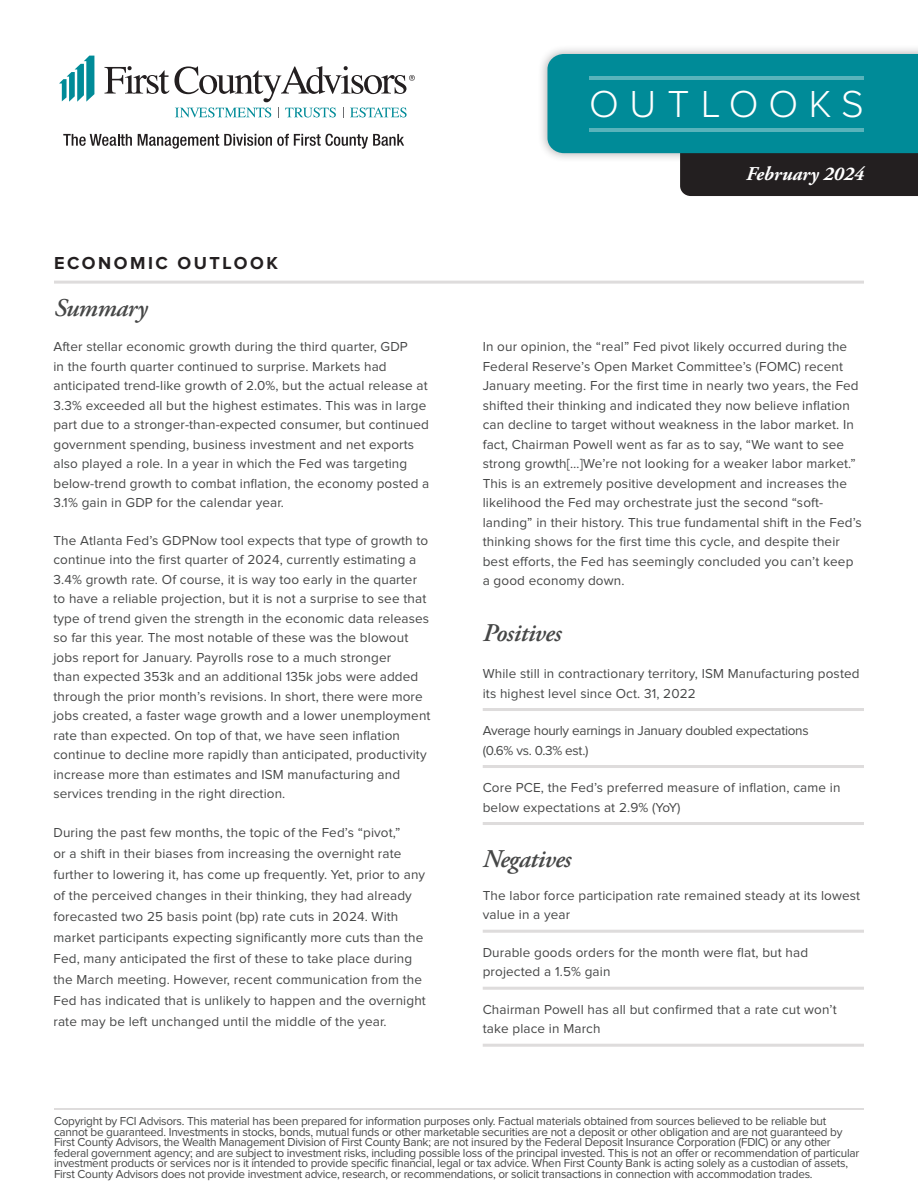
<style>
.page{position:relative;width:918px;height:1188px;background:#fff}
.page>*{position:absolute;margin:0;border:0;box-sizing:border-box;transform-origin:0 0}
.t1{font:300 39px "Proxima Nova";letter-spacing:.27em;color:#fff}
.bullets-square{font:italic 600 25.5px "Adobe Garamond Pro";letter-spacing:-.02em;color:#464747}
.palatino-main{font:italic 600 25.5px "Adobe Garamond Pro";letter-spacing:-.02em;color:#464747}
.t2{font:italic 700 19.5px "Adobe Garamond Pro";color:#fff}
.t3{font:700 18px "Proxima Nova";letter-spacing:.14em;color:#231f20}
.palatino-main-2{font:13.5px/19.5px "Proxima Nova";letter-spacing:.01em;color:#464747}
.bullets-square-2{font:13.5px/19.5px "Proxima Nova";letter-spacing:.01em;color:#464747}
.bullets-square-3{font:13.5px/19.5px "Proxima Nova";letter-spacing:-.02em;color:#464747}
.t4{font:12px/10.5px "Proxima Nova";letter-spacing:-.02em;color:#464747}
</style>
<div class="page">
<div style="left:538px;top:44px;width:380px;height:119px;background:#231f20;opacity:.38"></div>
<svg style="left:547px;top:54px;width:371px;height:142px;background:#248a93"></svg>
<hr style="left:590px;top:76px;width:274px;height:4px;background:#59b3bb">
<hr style="left:590px;top:128px;width:274px;height:4px;background:#59b3bb">
<div style="left:742px;top:162px;width:127px;height:29px;background:#231f20"></div>
<hr style="left:483px;top:708px;width:381px;height:3px;background:#dedcdc">
<hr style="left:483px;top:765px;width:381px;height:3px;background:#dedcdc">
<hr style="left:483px;top:822px;width:381px;height:3px;background:#dedcdc">
<hr style="left:483px;top:930px;width:381px;height:3px;background:#dedcdc">
<hr style="left:483px;top:987px;width:381px;height:3px;background:#dedcdc">
<hr style="left:483px;top:1044px;width:381px;height:3px;background:#dedcdc">
<hr style="left:54px;top:281px;width:810px;height:3px;background:#dedcdc">
<hr style="left:54px;top:1108px;width:810px;height:2px;background:#dedcdc">
<svg style="left:59px;top:56px;width:35px;height:46px"></svg>
<svg style="left:104px;top:66px;width:311px;height:52px"></svg>
<svg style="left:63px;top:134px;width:69px;height:12px"></svg>
<svg style="left:138px;top:134px;width:266px;height:15px"></svg>
<h1 class="t1" style="left:589px;top:86px;width:276px">OUTLOOKS</h1>
<p class="t3" style="left:54px;top:254px;width:225px">ECONOMIC OUTLOOK</p>
<p class="bullets-square" style="left:54px;top:293px;width:95px">Summary</p>
<p class="palatino-main-2" style="left:53px;top:338px;width:377px">After stellar economic growth during the third quarter, GDP<br>in the fourth quarter continued to surprise. Markets had anticipated trend-like growth of 2.0%, but the actual release at 3.3% exceeded all but the highest estimates. This was in large part due to a stronger-than-expected consumer, but continued government spending, business investment and net exports also played a role. In a year in which the Fed was targeting below-trend growth to combat inflation, the economy posted a 3.1% gain in GDP for the calendar year.</p>
<p class="palatino-main-2" style="left:53px;top:531px;width:379px">The Atlanta Fed’s GDPNow tool expects that type of growth to continue into the first quarter of 2024, currently estimating a 3.4% growth rate. Of course, it is way too early in the quarter to have a reliable projection, but it is not a surprise to see that type of trend given the strength in the economic data releases so far this year. The most notable of these was the blowout jobs report for January. Payrolls rose to a much stronger<br>than expected 353k and an additional 135k jobs were added through the prior month’s revisions. In short, there were more jobs created, a faster wage growth and a lower unemployment rate than expected. On top of that, we have seen inflation continue to decline more rapidly than anticipated, productivity increase more than estimates and ISM manufacturing and services trending in the right direction.</p>
<p class="palatino-main-2" style="left:53px;top:823px;width:374px;line-height:21px">During the past few months, the topic of the Fed’s “pivot,”<br>or a shift in their biases from increasing the overnight rate further to lowering it, has come up frequently. Yet, prior to any of the perceived changes in their thinking, they had already forecasted two 25 basis point (bp) rate cuts in 2024. With market participants expecting significantly more cuts than the Fed, many anticipated the first of these to take place during the March meeting. However, recent communication from the Fed has indicated that is unlikely to happen and the overnight rate may be left unchanged until the middle of the year.</p>
<h3 class="t2" style="left:746px;top:162px;width:119px">February 2024</h3>
<p class="palatino-main-2" style="left:483px;top:338px;width:381px">In our opinion, the “real” Fed pivot likely occurred during the Federal Reserve’s Open Market Committee’s (FOMC) recent January meeting. For the first time in nearly two years, the Fed shifted their thinking and indicated they now believe inflation can decline to target without weakness in the labor market. In fact, Chairman Powell went as far as to say, “We want to see strong growth[…]We’re not looking for a weaker labor market.” This is an extremely positive development and increases the likelihood the Fed may orchestrate just the second “soft&shy;landing” in their history. This true fundamental shift in the Fed’s thinking shows for the first time this cycle, and despite their best efforts, the Fed has seemingly concluded you can’t keep a good economy down.</p>
<p class="palatino-main" style="left:483px;top:618px;width:80px">Positives</p>
<p class="bullets-square-2" style="left:483px;top:664px;width:378px">While still in contractionary territory, ISM Manufacturing posted its highest level since Oct. 31, 2022</p>
<p class="bullets-square-3" style="left:483px;top:721px;width:328px">Average hourly earnings in January doubled expectations (0.6% vs. 0.3% est.)</p>
<p class="bullets-square-2" style="left:483px;top:778px;width:359px">Core PCE, the Fed’s preferred measure of inflation, came in below expectations at 2.9% (YoY)</p>
<p class="bullets-square" style="left:483px;top:844px;width:90px">Negatives</p>
<p class="bullets-square-2" style="left:483px;top:886px;width:379px">The labor force participation rate remained steady at its lowest value in a year</p>
<p class="bullets-square-2" style="left:483px;top:943px;width:327px">Durable goods orders for the month were flat, but had projected a 1.5% gain</p>
<p class="bullets-square-2" style="left:483px;top:1000px;width:356px">Chairman Powell has all but confirmed that a rate cut won’t take place in March</p>
<p class="t4" style="left:54px;top:1117px;width:807px">Copyright by FCI Advisors. This material has been prepared for information purposes only. Factual materials obtained from sources believed to be reliable but cannot be guaranteed. Investments in stocks, bonds, mutual funds or other marketable securities are not a deposit or other obligation and are not guaranteed by First County Advisors, the Wealth Management Division of First County Bank; are not insured by the Federal Deposit Insurance Corporation (FDIC) or any other federal government agency; and are subject to investment risks, including possible loss of the principal invested. This is not an offer or recommendation of particular investment products or services nor is it intended to provide specific financial, legal or tax advice. When First County Bank is acting solely as a custodian of assets, First County Advisors does not provide investment advice, research, or recommendations, or solicit transactions in connection with accommodation trades.</p>
</div>
